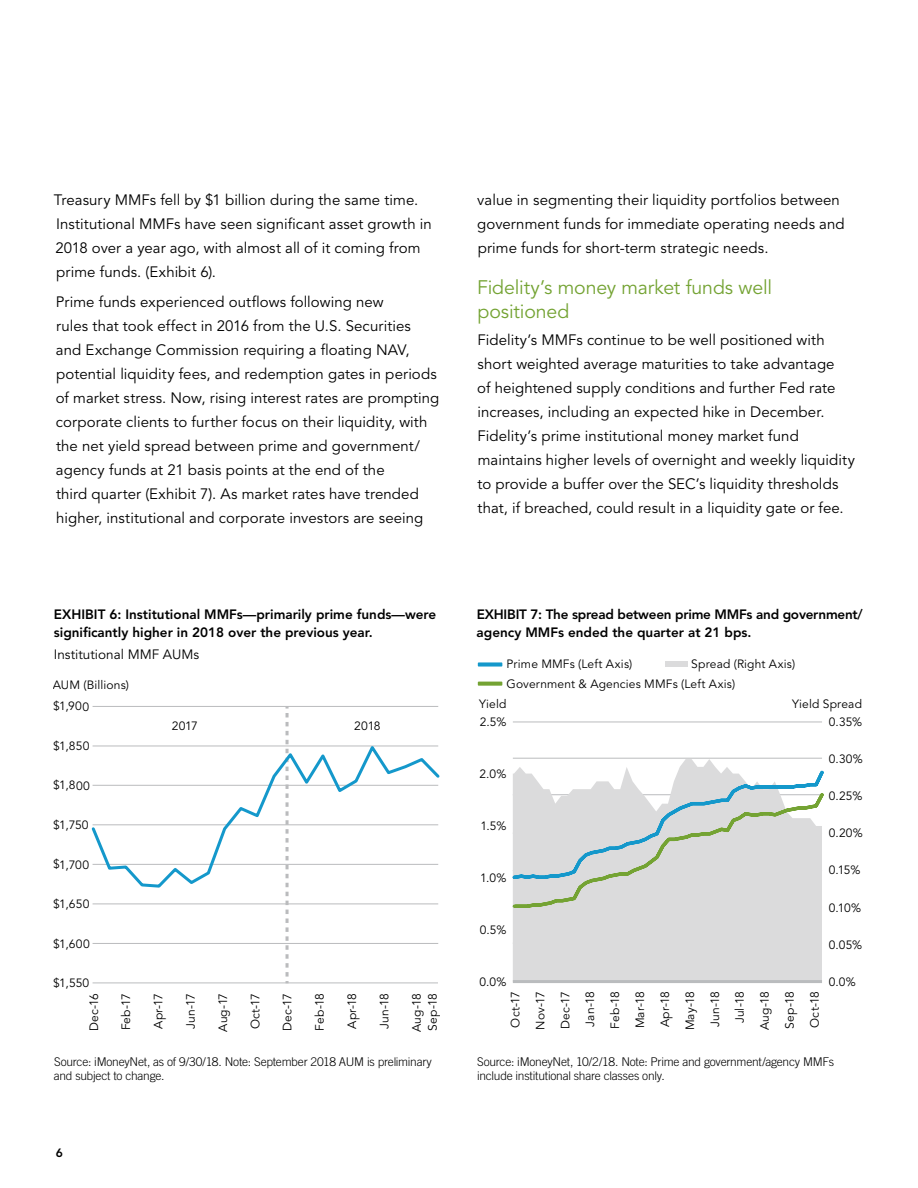
<style>
.page{position:relative;width:918px;height:1188px;background:#fff}
.page>*{position:absolute;margin:0;border:0;box-sizing:border-box;transform-origin:0 0}
.t1{font:19.5px/23.4px "Avenir LT Std";letter-spacing:-.01em;color:#74a333}
.t2{font:15px/24px "Avenir LT Std";letter-spacing:.005em;color:#000}
.t3{font:800 13.5px/18px "Avenir LT Std";color:#000}
.t4{font:13.5px "Avenir LT Std";color:#000}
.t5{font:12.15px/16.2px "Avenir LT Std";letter-spacing:.015em;color:#000}
.t6{font:12px/24.9px "Avenir LT Std";letter-spacing:.01em;color:#000;text-align:center}
.t7{font:300 12px/13.5px "Trade Gothic LT Std";letter-spacing:-.02em;color:#000}
.t8{font:800 12px "Avenir LT Std";color:#000}
</style>
<div class="page">
<hr style="left:93px;top:983px;width:345px;height:1px;background:#babbbd">
<svg style="left:286px;top:707px;width:3px;height:276px"></svg>
<hr style="left:93px;top:904px;width:345px;height:1px;background:#babbbd">
<hr style="left:93px;top:943px;width:345px;height:1px;background:#babbbd">
<hr style="left:93px;top:706px;width:345px;height:1px;background:#babbbd">
<svg style="left:91px;top:741px;width:349px;height:148px"></svg>
<hr style="left:513px;top:758px;width:309px;height:1px;background:#babcbe">
<hr style="left:513px;top:722px;width:309px;height:1px;background:#babcbe">
<div style="left:478px;top:662px;width:24px;height:5px;border:2px solid #1498cb"></div>
<div style="left:478px;top:682px;width:24px;height:4px;border:2px solid #74a333"></div>
<div style="left:665px;top:661px;width:23px;height:6px;background:#dbdbdc"></div>
<svg style="left:513px;top:759px;width:309px;height:221px;background:#dededf"></svg>
<svg style="left:512px;top:768px;width:312px;height:142px;background:#d6dcdb"></svg>
<hr style="left:513px;top:980px;width:309px;height:3px;background:#babcbe">
<p class="t2" style="left:54px;top:188px;width:379px">Treasury MMFs fell by $1 billion during the same time.<br>Institutional MMFs have seen significant asset growth in 2018 over a year ago, with almost all of it coming from prime funds. (Exhibit 6).</p>
<p class="t2" style="left:56px;top:290px;width:385px">Prime funds experienced outflows following new<br>rules that took effect in 2016 from the U.S. Securities and Exchange Commission requiring a floating NAV, potential liquidity fees, and redemption gates in periods of market stress. Now, rising interest rates are prompting corporate clients to further focus on their liquidity, with the net yield spread between prime and government/ agency funds at 21 basis points at the end of the<br>third quarter (Exhibit 7). As market rates have trended higher, institutional and corporate investors are seeing</p>
<p class="t3" style="left:54px;top:605px;width:384px">EXHIBIT 6: Institutional MMFs—primarily prime funds—were significantly higher in 2018 over the previous year.</p>
<p class="t4" style="left:54px;top:647px;width:147px">Institutional MMF AUMs</p>
<p class="t6" style="left:53px;top:673px;width:78px">AUM (Billions)</p>
<p class="t6" style="left:53px;top:694px;width:38px">$1,900</p>
<p class="t6" style="left:53px;top:734px;width:38px">$1,850</p>
<p class="t6" style="left:53px;top:773px;width:38px">$1,800</p>
<p class="t6" style="left:53px;top:813px;width:37px">$1,750</p>
<p class="t6" style="left:53px;top:852px;width:38px">$1,700</p>
<p class="t6" style="left:53px;top:892px;width:38px">$1,650</p>
<p class="t6" style="left:53px;top:931px;width:38px">$1,600</p>
<p class="t6" style="left:53px;top:971px;width:38px">$1,550</p>
<p class="t6" style="left:172px;top:714px;width:28px">2017</p>
<p class="t6" style="left:354px;top:714px;width:28px">2018</p>
<p class="t5" style="left:86px;top:1031px;width:40px;rotate:-90deg">Dec-16</p>
<p class="t5" style="left:118px;top:1030px;width:39px;rotate:-90deg">Feb-17</p>
<p class="t5" style="left:151px;top:1029px;width:37px;rotate:-90deg">Apr-17</p>
<p class="t5" style="left:183px;top:1029px;width:37px;rotate:-90deg">Jun-17</p>
<p class="t5" style="left:215px;top:1032px;width:40px;rotate:-90deg">Aug-17</p>
<p class="t5" style="left:247px;top:1029px;width:38px;rotate:-90deg">Oct-17</p>
<p class="t5" style="left:280px;top:1031px;width:39px;rotate:-90deg">Dec-17</p>
<p class="t5" style="left:312px;top:1031px;width:39px;rotate:-90deg">Feb-18</p>
<p class="t5" style="left:344px;top:1029px;width:38px;rotate:-90deg">Apr-18</p>
<p class="t5" style="left:377px;top:1029px;width:38px;rotate:-90deg">Jun-18</p>
<p class="t5" style="left:409px;top:1032px;width:41px;rotate:-90deg">Aug-18<br>Sep-18</p>
<p class="t2" style="left:477px;top:188px;width:369px">value in segmenting their liquidity portfolios between government funds for immediate operating needs and prime funds for short-term strategic needs.</p>
<h1 class="t1" style="left:477px;top:276px;width:296px">Fidelity’s money market funds well positioned</h1>
<p class="t2" style="left:477px;top:328px;width:379px">Fidelity’s MMFs continue to be well positioned with short weighted average maturities to take advantage<br>of heightened supply conditions and further Fed rate increases, including an expected hike in December.<br>Fidelity’s prime institutional money market fund maintains higher levels of overnight and weekly liquidity to provide a buffer over the SEC’s liquidity thresholds that, if breached, could result in a liquidity gate or fee.</p>
<p class="t3" style="left:477px;top:605px;width:388px">EXHIBIT 7: The spread between prime MMFs and government/ agency MMFs ended the quarter at 21 bps.</p>
<p class="t6" style="left:507px;top:654px;width:230px;line-height:20.2px;text-align:left">Prime MMFs (Left Axis)<br>Government &amp; Agencies MMFs (Left Axis)</p>
<p class="t6" style="left:691px;top:652px;width:105px">Spread (Right Axis)</p>
<p class="t6" style="left:479px;top:692px;width:29px">Yield</p>
<p class="t6" style="left:792px;top:692px;width:71px">Yield Spread</p>
<p class="t6" style="left:480px;top:709px;width:28px">2.5%</p>
<p class="t6" style="left:480px;top:761px;width:28px">2.0%</p>
<p class="t6" style="left:480px;top:814px;width:28px">1.5%</p>
<p class="t6" style="left:829px;top:709px;width:35px">0.35%</p>
<p class="t6" style="left:829px;top:747px;width:36px">0.30%</p>
<p class="t6" style="left:829px;top:784px;width:35px">0.25%</p>
<p class="t6" style="left:829px;top:821px;width:36px">0.20%</p>
<p class="t6" style="left:480px;top:866px;width:28px">1.0%</p>
<p class="t6" style="left:480px;top:918px;width:28px">0.5%</p>
<p class="t6" style="left:829px;top:858px;width:33px">0.15%</p>
<p class="t6" style="left:829px;top:895px;width:34px">0.10%</p>
<p class="t6" style="left:829px;top:933px;width:35px">0.05%</p>
<p class="t6" style="left:480px;top:970px;width:28px">0.0%</p>
<p class="t6" style="left:503px;top:1030px;width:41px;rotate:-90deg">Oct-17<br>Nov-17<br>Dec-17<br>Jan-18<br>Feb-18<br>Mar-18<br>Apr-18<br>May-18<br>Jun-18<br>Jul-18<br>Aug-18<br>Sep-18<br>Oct-18</p>
<p class="t6" style="left:829px;top:970px;width:28px">0.0%</p>
<p class="t7" style="left:54px;top:1055px;width:380px">Source: iMoneyNet, as of 9/30/18. Note: September 2018 AUM is preliminary and subject to change.</p>
<p class="t7" style="left:477px;top:1055px;width:358px">Source: iMoneyNet, 10/2/18. Note: Prime and government/agency MMFs include institutional share classes only.</p>
<p class="t8" style="left:56px;top:1145px;width:9px">6</p>
</div>
